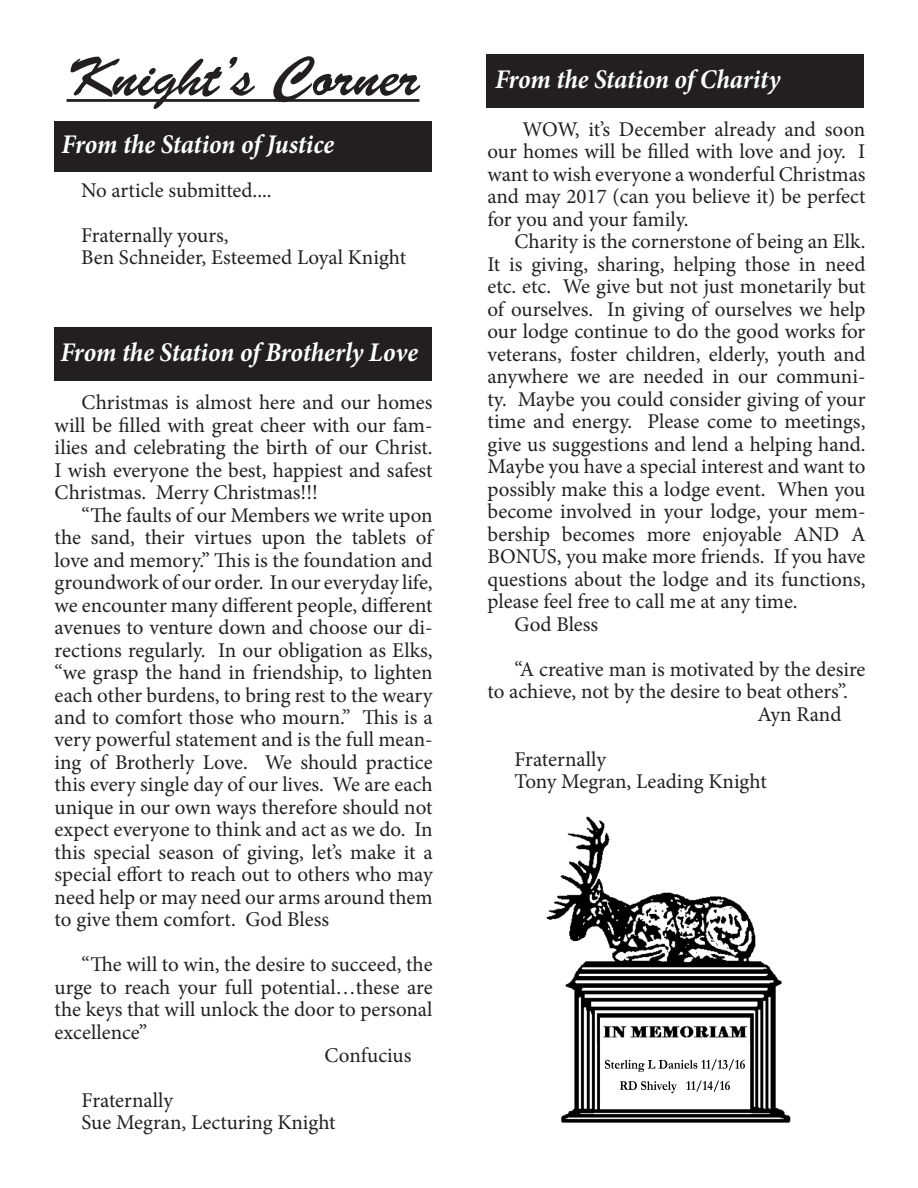
<style>
.page{position:relative;width:918px;height:1188px;background:#fff}
.page>*{position:absolute;margin:0;border:0;box-sizing:border-box;transform-origin:0 0}
.t1{font:55.5px "Brush Script Std";color:#231f20}
.t2{font:italic 700 27px "Minion Pro";letter-spacing:-.005em;color:#fff;scale:.94 1}
.t3{font:21px/22.5px "Minion Pro";color:#231f20;text-align:justify}
</style>
<div class="page">
<hr style="left:67px;top:99px;width:352px;height:3px;background:#231f20">
<div style="left:486px;top:54px;width:378px;height:54px;background:#231f20"></div>
<div style="left:54px;top:121px;width:378px;height:51px;background:#231f20"></div>
<div style="left:54px;top:327px;width:378px;height:54px;background:#231f20"></div>
<img style="left:546px;top:816px;width:245px;height:307px">
<p class="t1" style="left:67px;top:46px;width:354px">Knight’s Corner</p>
<p class="t2" style="left:62px;top:125px;width:292px">From the Station of Justice</p>
<p class="t3" style="left:81px;top:179px;width:192px">No article submitted....</p>
<p class="t3" style="left:81px;top:224px;width:149px">Fraternally yours,</p>
<p class="t3" style="left:81px;top:246px;width:327px">Ben Schneider, Esteemed Loyal Knight</p>
<p class="t2" style="left:60px;top:333px;width:382px">From the Station of Brotherly Love</p>
<p class="t3" style="left:55px;top:391px;width:380px;text-indent:27px">Christmas is almost here and our homes will be filled with great cheer with our fam&shy;ilies and celebrating the birth of our Christ.<br>I wish everyone the best, happiest and safest Christmas. Merry Christmas!!!</p>
<p class="t3" style="left:55px;top:504px;width:380px;text-indent:27px">“The faults of our Members we write upon the sand, their virtues upon the tablets of love and memory.” This is the foundation and groundwork of our order. In our everyday life, we encounter many different people, different avenues to venture down and choose our di&shy;rections regularly. In our obligation as Elks, “we grasp the hand in friendship, to lighten each other burdens, to bring rest to the weary and to comfort those who mourn.” This is a very powerful statement and is the full mean&shy;ing of Brotherly Love. We should practice this every single day of our lives. We are each unique in our own ways therefore should not expect everyone to think and act as we do. In this special season of giving, let’s make it a special effort to reach out to others who may need help or may need our arms around them to give them comfort. God Bless</p>
<p class="t3" style="left:55px;top:954px;width:380px;text-indent:27px">“The will to win, the desire to succeed, the urge to reach your full potential…these are the keys that will unlock the door to personal excellence”</p>
<p class="t3" style="left:325px;top:1044px;width:88px">Confucius</p>
<p class="t3" style="left:82px;top:1089px;width:93px">Fraternally</p>
<p class="t3" style="left:82px;top:1111px;width:256px">Sue Megran, Lecturing Knight</p>
<p class="t2" style="left:495px;top:60px;width:305px">From the Station of Charity</p>
<p class="t3" style="left:488px;top:118px;width:380px;text-indent:35px">WOW, it’s December already and soon our homes will be filled with love and joy. I want to wish everyone a wonderful Christmas and may 2017 (can you believe it) be perfect for you and your family.</p>
<p class="t3" style="left:488px;top:230px;width:380px;text-indent:27px">Charity is the cornerstone of being an Elk.<br>It is giving, sharing, helping those in need etc. etc. We give but not just monetarily but of ourselves. In giving of ourselves we help our lodge continue to do the good works for veterans, foster children, elderly, youth and anywhere we are needed in our communi&shy;ty. Maybe you could consider giving of your time and energy. Please come to meetings, give us suggestions and lend a helping hand.<br>Maybe you have a special interest and want to possibly make this a lodge event. When you become involved in your lodge, your mem&shy;bership becomes more enjoyable AND A BONUS, you make more friends. If you have questions about the lodge and its functions, please feel free to call me at any time.</p>
<p class="t3" style="left:515px;top:613px;width:85px">God Bless</p>
<p class="t3" style="left:487px;top:658px;width:379px;text-indent:27px">“A creative man is motivated by the desire to achieve, not by the desire to beat others”.</p>
<p class="t3" style="left:757px;top:703px;width:86px">Ayn Rand</p>
<p class="t3" style="left:514px;top:748px;width:93px">Fraternally</p>
<p class="t3" style="left:514px;top:771px;width:254px">Tony Megran, Leading Knight</p>
</div>
